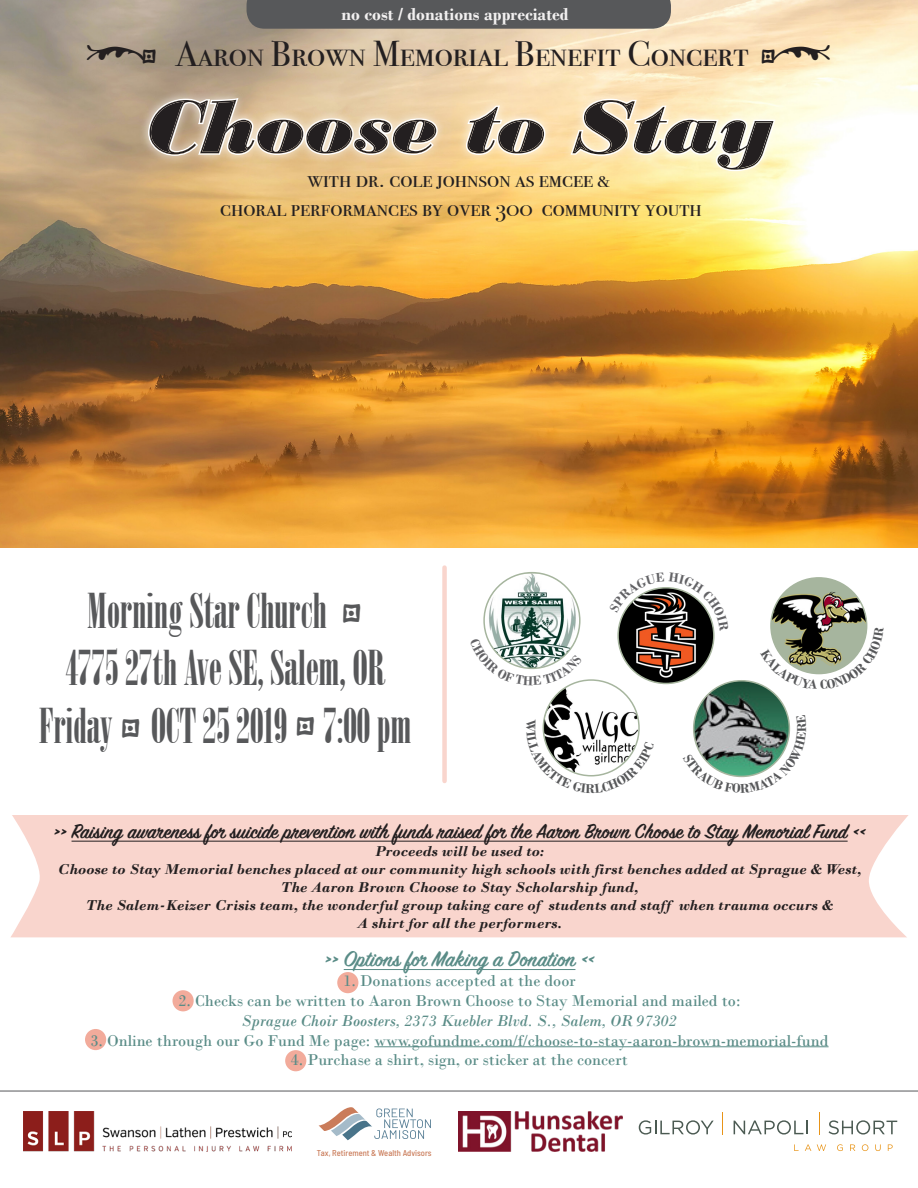
<style>
.page{position:relative;width:918px;height:1188px;background:#fff}
.page>*{position:absolute;margin:0;border:0;box-sizing:border-box;transform-origin:0 0}
.t1{font:48px "Bodoni MT Poster Compressed";color:#57585a}
.t2{font:36px "Bodoni Svty Two SCITCTT";color:#231f20}
.t3{font:24px "Bodoni Svty Two SCITCTT";color:#231f20}
.t4{font:600 24px "Sign Painter House Script";color:#5a8c87}
.t5{font:600 22.5px "Sign Painter House Script";color:#231f20}
.t6{font:700 18px "Bodoni";color:#f2f0f0}
.t7{font:16.5px "Bodoni";color:#5a8c87}
.t8{font:italic 16.5px "Bodoni";color:#5a8c87}
.t9{font:italic 700 15px "Bodoni";color:#231f20}
.t10{font:500 semi-condensed 8.55px "Barlow";color:#ca7c5a}
</style>
<div class="page">
<div style="left:285px;top:1050px;width:21px;height:21px;background:#f2ab9b;border-radius:50%"></div>
<div style="left:85px;top:1029px;width:21px;height:21px;background:#f2ab9b;border-radius:50%"></div>
<div style="left:173px;top:990px;width:21px;height:21px;background:#f2ab9b;border-radius:50%"></div>
<div style="left:337px;top:972px;width:21px;height:21px;background:#f2ab9b;border-radius:50%"></div>
<hr style="left:344px;top:969px;width:231px;height:1px;background:#5a8c87">
<hr style="left:374px;top:1046px;width:455px;height:1px;background:#5a8c87">
<img style="left:0;top:0;width:918px;height:548px">
<div style="left:118px;top:74px;width:772px;height:105px;background:#fff;opacity:.75"></div>
<img style="left:23px;top:1112px;width:269px;height:39px">
<svg style="left:639px;top:1120px;width:75px;height:15px"></svg>
<svg style="left:734px;top:1120px;width:74px;height:15px"></svg>
<svg style="left:829px;top:1120px;width:68px;height:15px"></svg>
<svg style="left:805px;top:1144px;width:6px;height:7px"></svg>
<svg style="left:817px;top:1144px;width:9px;height:7px"></svg>
<svg style="left:837px;top:1144px;width:6px;height:7px"></svg>
<svg style="left:850px;top:1144px;width:5px;height:7px"></svg>
<svg style="left:862px;top:1144px;width:6px;height:7px"></svg>
<svg style="left:875px;top:1144px;width:6px;height:7px"></svg>
<svg style="left:888px;top:1144px;width:5px;height:7px"></svg>
<svg style="left:819px;top:1112px;width:1px;height:22px"></svg>
<svg style="left:722px;top:1112px;width:1px;height:22px"></svg>
<svg style="left:318px;top:1107px;width:113px;height:34px"></svg>
<img style="left:458px;top:1112px;width:164px;height:40px">
<div style="left:442px;top:568px;width:5px;height:213px;background:#f9d5cd"></div>
<div style="left:247px;top:0;width:424px;height:29px;background:#57585a"></div>
<div style="left:11px;top:815px;width:898px;height:122px;background:#f9d5cd"></div>
<hr style="left:72px;top:841px;width:776px;height:1px;background:#231f20">
<img style="left:484px;top:573px;width:94px;height:65px">
<div style="left:483px;top:572px;width:98px;height:97px;border:2px solid #a6b59e;border-radius:50%"></div>
<img style="left:618px;top:588px;width:96px;height:95px;border-radius:48px">
<img style="left:694px;top:681px;width:95px;height:95px;border-radius:48px">
<img style="left:543px;top:680px;width:94px;height:39px">
<div style="left:771px;top:578px;width:96px;height:96px;background:#a6b59e;border-radius:50%"></div>
<img style="left:771px;top:592px;width:96px;height:35px">
<hr style="left:0;top:1091px;width:918px;height:1px;background:#57585a">
<svg style="left:87px;top:45px;width:69px;height:19px"></svg>
<svg style="left:762px;top:45px;width:68px;height:19px"></svg>
<svg style="left:486px;top:638px;width:96px;height:47px"></svg>
<svg style="left:617px;top:587px;width:98px;height:44px"></svg>
<svg style="left:693px;top:715px;width:98px;height:63px"></svg>
<svg style="left:542px;top:719px;width:98px;height:58px"></svg>
<svg style="left:760px;top:627px;width:108px;height:62px"></svg>
<p class="t6" style="left:342px;top:4px;width:229px">no cost / donations appreciated</p>
<p class="t2" style="left:176px;top:33px;width:574px">Aaron Brown Memorial Benefit Concert</p>
<p class="t3" style="left:307px;top:165px;width:304px">with dr. cole johnson as emcee &amp;</p>
<p class="t3" style="left:220px;top:194px;width:483px">choral performances by over 300 community youth</p>
<p class="t1" style="left:88px;top:583px;width:241px">Morning Star Church</p>
<p class="t1" style="left:65px;top:641px;width:323px">4775 27th Ave SE, Salem, OR</p>
<p class="t1" style="left:39px;top:698px;width:374px">Friday OCT 25 2019 7:00 pm</p>
<p class="t5" style="left:54px;top:818px;width:814px">&gt;&gt; Raising awareness for suicide prevention with funds raised for the Aaron Brown Choose to Stay Memorial Fund &lt;&lt;</p>
<p class="t9" style="left:375px;top:842px;width:170px">Proceeds will be used to:</p>
<p class="t9" style="left:58px;top:860px;width:805px">Choose to Stay Memorial benches placed at our community high schools with first benches added at Sprague &amp; West,</p>
<p class="t9" style="left:281px;top:878px;width:359px">The Aaron Brown Choose to Stay Scholarship fund,</p>
<p class="t9" style="left:86px;top:896px;width:749px">The Salem-Keizer Crisis team, the wonderful group taking care of students and staff when trauma occurs &amp;</p>
<p class="t9" style="left:357px;top:914px;width:206px">A shirt for all the performers.</p>
<p class="t4" style="left:325px;top:945px;width:272px">&gt;&gt; Options for Making a Donation &lt;&lt;</p>
<p class="t7" style="left:343px;top:971px;width:234px">1. Donations accepted at the door</p>
<p class="t7" style="left:179px;top:991px;width:564px">2. Checks can be written to Aaron Brown Choose to Stay Memorial and mailed to:</p>
<p class="t8" style="left:242px;top:1011px;width:437px">Sprague Choir Boosters, 2373 Kuebler Blvd. S., Salem, OR 97302</p>
<p class="t7" style="left:91px;top:1030px;width:740px">3. Online through our Go Fund Me page: www.gofundme.com/f/choose-to-stay-aaron-brown-memorial-fund</p>
<p class="t7" style="left:291px;top:1050px;width:339px">4. Purchase a shirt, sign, or sticker at the concert</p>
<p class="t10" style="left:317px;top:1148px;width:116px">Tax, Retirement &amp; Wealth Advisors</p>
</div>
